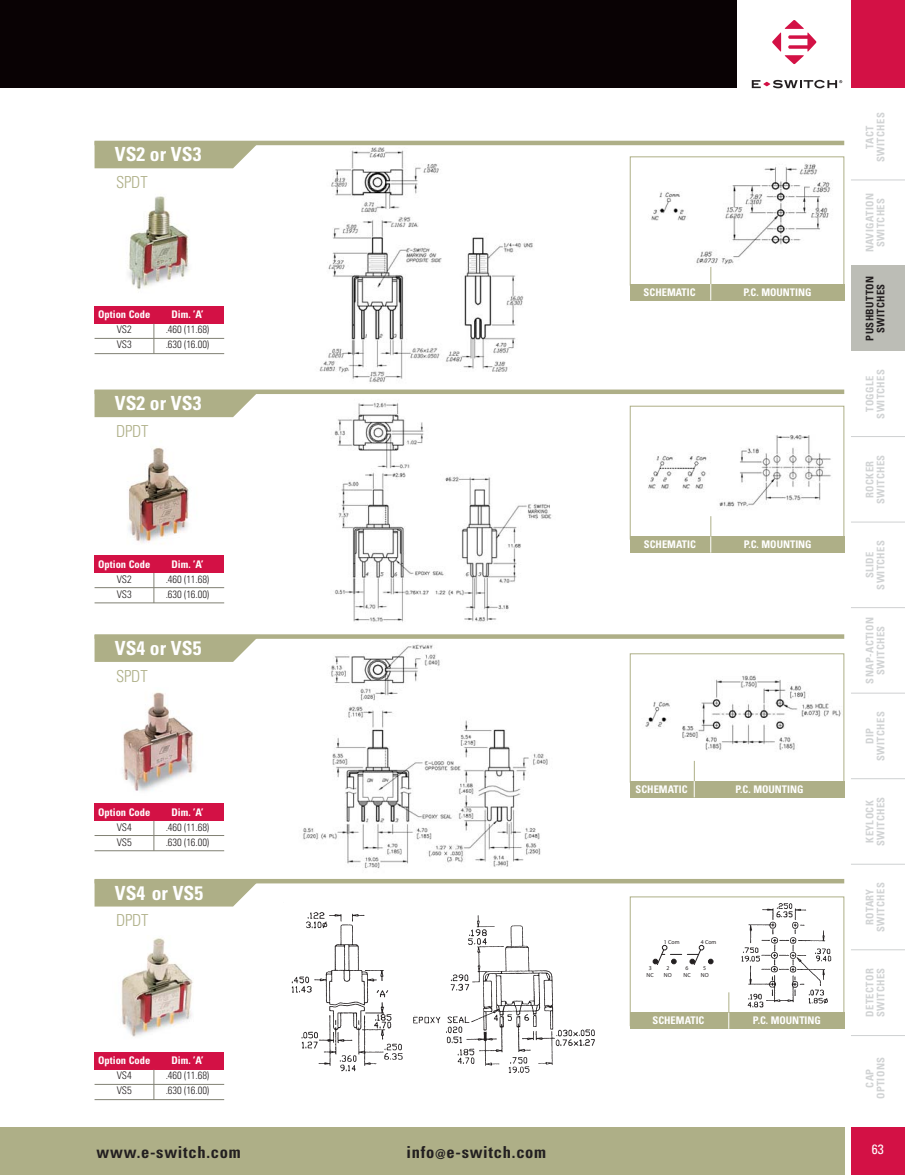
<style>
.page{position:relative;width:905px;height:1175px;background:#fff}
.page>*{position:absolute;margin:0;border:0;box-sizing:border-box;transform-origin:0 0}
.t1{font:700 condensed 19.5px "Univers";color:#fff}
.t2{font:700 condensed 16.5px "Univers";letter-spacing:.045em;color:#231f20}
.t3{font:300 condensed 16.5px "Univers";letter-spacing:-.01em;color:#aeaf87}
.t4{font:condensed 13.5px "Univers";color:#fff}
.t5{font:700 condensed 10.5px/11.2px "Univers";letter-spacing:.035em;color:#d1d3d4;text-align:center}
.t6{font:700 condensed 10.5px "Univers";color:#fff}
.t7{font:300 condensed 10.5px "Univers";letter-spacing:-.01em;color:#231f20}
.t8{font:700 condensed 10.5px/11.2px "Univers";letter-spacing:.035em;color:#231f20;text-align:center}
.t9{font:5.85px "Myriad";color:#231f20}
.s1{font-size:13.5px}
</style>
<div class="page">
<div style="left:630px;top:896px;width:214px;height:130px;border:1px solid #aeaf87"></div>
<div style="left:851px;top:265px;width:53px;height:86px;background:#bcbdb6"></div>
<div style="left:0;top:1127px;width:844px;height:47px;background:#aeaf87"></div>
<div style="left:850px;top:0;width:54px;height:88px;background:#d31145"></div>
<div style="left:850px;top:1127px;width:54px;height:47px;background:#d31145"></div>
<hr style="left:850px;top:179px;width:54px;height:1px;background:#d1d3d4">
<hr style="left:850px;top:436px;width:54px;height:1px;background:#d1d3d4">
<hr style="left:850px;top:521px;width:54px;height:1px;background:#d1d3d4">
<hr style="left:850px;top:607px;width:54px;height:1px;background:#d1d3d4">
<hr style="left:850px;top:692px;width:54px;height:1px;background:#d1d3d4">
<hr style="left:850px;top:778px;width:54px;height:1px;background:#d1d3d4">
<hr style="left:850px;top:863px;width:54px;height:1px;background:#d1d3d4">
<hr style="left:850px;top:949px;width:54px;height:1px;background:#d1d3d4">
<hr style="left:850px;top:1035px;width:54px;height:1px;background:#d1d3d4">
<div style="left:0;top:0;width:736px;height:88px;background:#090204"></div>
<img style="left:121px;top:938px;width:72px;height:99px">
<svg style="left:94px;top:883px;width:166px;height:23px;background:#b5b692"></svg>
<hr style="left:94px;top:879px;width:750px;height:4px;background:#aeaf87">
<img style="left:319px;top:147px;width:214px;height:235px">
<img style="left:128px;top:196px;width:62px;height:94px">
<svg style="left:94px;top:145px;width:166px;height:23px;background:#b5b692"></svg>
<hr style="left:94px;top:141px;width:750px;height:4px;background:#aeaf87">
<img style="left:334px;top:402px;width:218px;height:220px">
<img style="left:128px;top:447px;width:62px;height:97px">
<svg style="left:94px;top:394px;width:162px;height:23px;background:#b3b48f"></svg>
<div style="left:94px;top:389px;width:750px;height:5px;background:#aeaf87"></div>
<img style="left:303px;top:644px;width:245px;height:225px">
<img style="left:122px;top:692px;width:72px;height:99px">
<svg style="left:94px;top:639px;width:162px;height:23px;background:#b4b590"></svg>
<div style="left:94px;top:634px;width:750px;height:5px;background:#aeaf87"></div>
<img style="left:651px;top:164px;width:180px;height:119px">
<div style="left:630px;top:156px;width:214px;height:129px;border:1px solid #aeaf87"></div>
<div style="left:630px;top:284px;width:214px;height:16px;background:#aeaf87"></div>
<svg style="left:710px;top:267px;width:1px;height:33px"></svg>
<img style="left:648px;top:435px;width:183px;height:101px">
<div style="left:630px;top:406px;width:214px;height:133px;border:1px solid #aeaf87"></div>
<div style="left:630px;top:536px;width:214px;height:17px;background:#aeaf87"></div>
<svg style="left:710px;top:516px;width:1px;height:36px"></svg>
<img style="left:645px;top:675px;width:196px;height:86px">
<div style="left:630px;top:653px;width:214px;height:129px;border:1px solid #aeaf87"></div>
<div style="left:630px;top:781px;width:214px;height:16px;background:#aeaf87"></div>
<svg style="left:693px;top:761px;width:2px;height:36px"></svg>
<div style="left:630px;top:1012px;width:214px;height:17px;background:#aeaf87"></div>
<svg style="left:728px;top:992px;width:1px;height:36px"></svg>
<div style="left:95px;top:306px;width:129px;height:17px;background:#d31145"></div>
<hr style="left:94px;top:338px;width:130px;height:1px;background:#818174">
<hr style="left:94px;top:353px;width:130px;height:1px;background:#818174">
<hr style="left:153px;top:324px;width:1px;height:30px;background:#818174">
<div style="left:95px;top:555px;width:129px;height:18px;background:#d31145"></div>
<hr style="left:94px;top:587px;width:130px;height:1px;background:#818174">
<hr style="left:94px;top:602px;width:130px;height:1px;background:#818174">
<hr style="left:153px;top:573px;width:1px;height:30px;background:#818174">
<div style="left:95px;top:803px;width:129px;height:17px;background:#d31145"></div>
<hr style="left:94px;top:835px;width:130px;height:1px;background:#818174">
<hr style="left:94px;top:850px;width:130px;height:1px;background:#818174">
<hr style="left:153px;top:821px;width:1px;height:30px;background:#818174">
<div style="left:95px;top:1051px;width:129px;height:18px;background:#d31145"></div>
<hr style="left:94px;top:1084px;width:130px;height:1px;background:#818174">
<hr style="left:94px;top:1099px;width:130px;height:1px;background:#818174">
<hr style="left:153px;top:1069px;width:1px;height:30px;background:#818174">
<img style="left:291px;top:912px;width:112px;height:160px">
<img style="left:413px;top:915px;width:182px;height:158px">
<img style="left:741px;top:903px;width:91px;height:105px">
<svg style="left:652px;top:945px;width:61px;height:20px"></svg>
<svg style="left:772px;top:20px;width:44px;height:44px"></svg>
<svg style="left:751px;top:80px;width:91px;height:8px"></svg>
<h1 class="t1" style="left:115px;top:147px;width:88px">VS2 or VS3</h1>
<h2 class="t3" style="left:116px;top:176px;width:33px">SPDT</h2>
<p class="t6" style="left:98px;top:311px;width:54px">Option Code</p>
<p class="t6" style="left:171px;top:311px;width:34px">Dim. ’A’</p>
<p class="t7" style="left:117px;top:326px;width:16px">VS2</p>
<p class="t7" style="left:166px;top:326px;width:45px">.460 (11.68)</p>
<p class="t7" style="left:117px;top:341px;width:16px">VS3</p>
<p class="t7" style="left:166px;top:341px;width:45px">.630 (16.00)</p>
<h1 class="t1" style="left:115px;top:396px;width:88px">VS2 or VS3</h1>
<h2 class="t3" style="left:116px;top:425px;width:34px">DPDT</h2>
<p class="t6" style="left:98px;top:560px;width:54px">Option Code</p>
<p class="t6" style="left:171px;top:560px;width:34px">Dim. ’A’</p>
<p class="t7" style="left:117px;top:575px;width:16px">VS2</p>
<p class="t7" style="left:166px;top:575px;width:45px">.460 (11.68)</p>
<p class="t7" style="left:117px;top:590px;width:16px">VS3</p>
<p class="t7" style="left:166px;top:590px;width:45px">.630 (16.00)</p>
<h1 class="t1" style="left:115px;top:641px;width:88px">VS4 or VS5</h1>
<h2 class="t3" style="left:116px;top:670px;width:33px">SPDT</h2>
<p class="t6" style="left:98px;top:808px;width:54px">Option Code</p>
<p class="t6" style="left:171px;top:808px;width:34px">Dim. ’A’</p>
<p class="t7" style="left:117px;top:823px;width:16px">VS4</p>
<p class="t7" style="left:166px;top:823px;width:45px">.460 (11.68)</p>
<p class="t7" style="left:117px;top:838px;width:16px">VS5</p>
<p class="t7" style="left:166px;top:838px;width:45px">.630 (16.00)</p>
<h1 class="t1" style="left:115px;top:885px;width:90px">VS4 or VS5</h1>
<h2 class="t3" style="left:116px;top:914px;width:34px">DPDT</h2>
<p class="t6" style="left:98px;top:1056px;width:54px">Option Code</p>
<p class="t6" style="left:171px;top:1056px;width:34px">Dim. ’A’</p>
<p class="t7" style="left:117px;top:1071px;width:16px">VS4</p>
<p class="t7" style="left:166px;top:1071px;width:45px">.460 (11.68)</p>
<p class="t7" style="left:117px;top:1086px;width:16px">VS5</p>
<p class="t7" style="left:166px;top:1086px;width:45px">.630 (16.00)</p>
<p class="t6" style="left:643px;top:288px;width:53px">SCHEMATIC</p>
<p class="t6" style="left:743px;top:288px;width:69px">P.C. MOUNTING</p>
<p class="t6" style="left:644px;top:540px;width:53px">SCHEMATIC</p>
<p class="t6" style="left:743px;top:540px;width:69px">P.C. MOUNTING</p>
<p class="t6" style="left:635px;top:785px;width:53px">SCHEMATIC</p>
<p class="t6" style="left:735px;top:785px;width:69px">P.C. MOUNTING</p>
<p class="t9" style="left:648px;top:966px;width:4px">3</p>
<p class="t9" style="left:664px;top:939px;width:17px">1 Com</p>
<p class="t9" style="left:666px;top:966px;width:4px">2</p>
<p class="t9" style="left:685px;top:966px;width:4px">6</p>
<p class="t9" style="left:703px;top:966px;width:4px">5</p>
<p class="t9" style="left:700px;top:939px;width:17px">4 Com</p>
<p class="t9" style="left:646px;top:972px;width:9px">NC</p>
<p class="t9" style="left:664px;top:972px;width:9px">NO</p>
<p class="t9" style="left:683px;top:972px;width:9px">NC</p>
<p class="t9" style="left:700px;top:972px;width:9px">NO</p>
<p class="t6" style="left:652px;top:1016px;width:53px">SCHEMATIC</p>
<p class="t6" style="left:753px;top:1016px;width:69px">P.C. MOUNTING</p>
<p class="t5" style="left:865px;top:162px;width:51px;rotate:-90deg">TACT<br>SWITCHES</p>
<p class="t5" style="left:865px;top:252px;width:60px;rotate:-90deg">NAVIGATION<br>SWITCHES</p>
<p class="t8" style="left:865px;top:341px;width:66px;rotate:-90deg">PUSHBUTTON<br>SWITCHES</p>
<p class="t5" style="left:865px;top:418px;width:51px;rotate:-90deg">TOGGLE<br>SWITCHES</p>
<p class="t5" style="left:865px;top:504px;width:51px;rotate:-90deg">ROCKER<br>SWITCHES</p>
<p class="t5" style="left:865px;top:589px;width:51px;rotate:-90deg">SLIDE<br>SWITCHES</p>
<p class="t5" style="left:865px;top:683px;width:68px;rotate:-90deg">SNAP-ACTION<br>SWITCHES</p>
<p class="t5" style="left:865px;top:760px;width:51px;rotate:-90deg">DIP<br>SWITCHES</p>
<p class="t5" style="left:865px;top:846px;width:51px;rotate:-90deg">KEYLOCK<br>SWITCHES</p>
<p class="t5" style="left:865px;top:931px;width:51px;rotate:-90deg">ROTARY<br>SWITCHES</p>
<p class="t5" style="left:865px;top:1017px;width:51px;text-align:left;rotate:-90deg">DETECTOR<br>SWITCHES</p>
<p class="t5" style="left:865px;top:1099px;width:43px;rotate:-90deg">CAP<br>OPTIONS</p>
<h2 class="t2" style="left:97px;top:1145px;width:146px">www.e-switch.com</h2>
<h2 class="t2" style="left:406px;top:1145px;width:141px">info<span class="s1">@</span>e-switch.com</h2>
<p class="t4" style="left:871px;top:1144px;width:13px">63</p>
</div>
